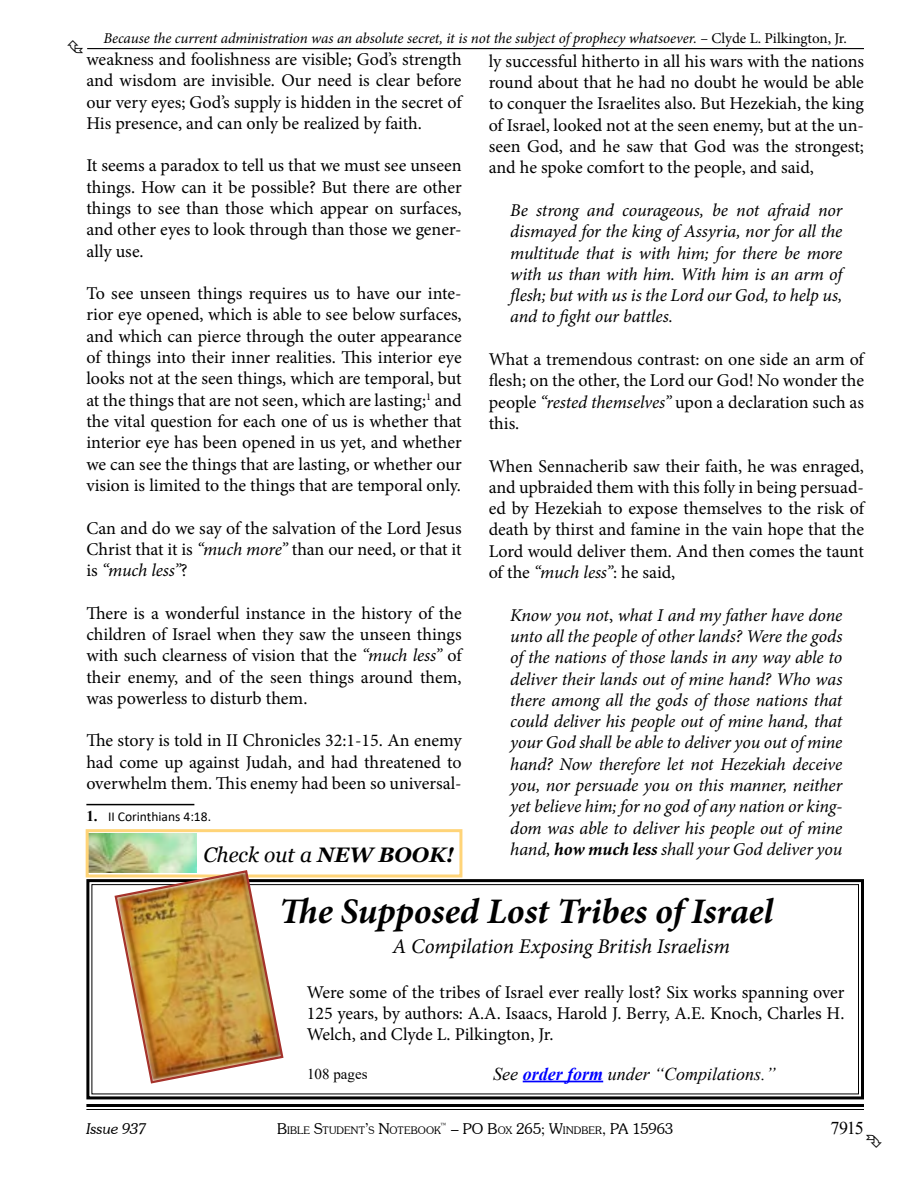
<style>
.page{position:relative;width:918px;height:1188px;background:#fff}
.page>*{position:absolute;margin:0;border:0;box-sizing:border-box;transform-origin:0 0}
.t1{font:italic 700 36px "Minion Pro";letter-spacing:-.005em;color:#000}
.t2{font:italic 21px "Minion Pro";letter-spacing:-.01em;color:#000}
.t3{font:italic 21px "Georgia";color:#000}
.t4{font:18px/21.3px "Minion Pro";color:#000;text-align:justify}
.t5{font:italic 18px/21.3px "Minion Pro";letter-spacing:-.01em;color:#000;text-align:justify}
.t6{font:italic 18px "Times New Roman";color:#000}
.t7{font:18px "Times New Roman";color:#000}
.t8{font:italic 15px "Minion Pro";letter-spacing:-.005em;color:#000}
.t9{font:300 15px "Souvenir IT Cby BT";color:#000}
.t10{font:italic 300 15px "Souvenir IT Cby BT";color:#000}
.t11{font:15px "Times New Roman";color:#000}
.t12{font:13.5px "Calibri";color:#000}
.t13{font:300 10.5px "Souvenir IT Cby BT";letter-spacing:.015em;color:#000}
.t14{font:300 8.7px "Souvenir IT Cby BT";color:#000}
.s1{font-style:normal}
.s2{font-style:italic}
.s3{font-family:"Times New Roman";font-weight:700;font-size:15px}
.s4{font-weight:700}
.s5{font-weight:700;color:#00f}
.s6{font-size:15px}
.s7{font-size:10.5px}
</style>
<div class="page">
<hr style="left:86px;top:1104px;width:778px;height:3px;background:#000">
<hr style="left:86px;top:1109px;width:778px;height:1px;background:#000">
<hr style="left:87px;top:48px;width:777px;height:1px;background:#000">
<img style="left:90px;top:834px;width:107px;height:39px">
<div style="left:86px;top:829px;width:376px;height:49px;border:3px solid #ffd478"></div>
<hr style="left:86px;top:804px;width:108px;height:1px;background:#000">
<svg style="left:86px;top:879px;width:778px;height:221px"></svg>
<div style="left:91px;top:884px;width:768px;height:210px;border:1px solid #000"></div>
<img style="left:113px;top:869px;width:172px;height:216px">
<hr style="left:523px;top:1081px;width:80px;height:1px;background:#00f">
<p class="t8" style="left:103px;top:28px;width:745px">Because the current administration was an absolute secret, it is not the subject of prophecy whatsoever. <span class="s1">– Clyde L. Pilkington, Jr.</span></p>
<p class="t4" style="left:86px;top:49px;width:377px">weakness and foolishness are visible; God’s strength and wisdom are invisible. Our need is clear before our very eyes; God’s supply is hidden in the secret of His presence, and can only be realized by faith.</p>
<p class="t4" style="left:86px;top:155px;width:377px">It seems a paradox to tell us that we must see unseen things. How can it be possible? But there are other things to see than those which appear on surfaces, and other eyes to look through than those we gener&shy;ally use.</p>
<p class="t4" style="left:86px;top:283px;width:377px">To see unseen things requires us to have our inte&shy;rior eye opened, which is able to see below surfaces, and which can pierce through the outer appearance of things into their inner realities. This interior eye looks not at the seen things, which are temporal, but at the things that are not seen, which are lasting;<sup>1</sup> and the vital question for each one of us is whether that interior eye has been opened in us yet, and whether we can see the things that are lasting, or whether our vision is limited to the things that are temporal only.</p>
<p class="t4" style="left:86px;top:517px;width:377px">Can and do we say of the salvation of the Lord Jesus Christ that it is <span class="s2">“much more”</span> than our need, or that it is <span class="s2">“much less”</span>?</p>
<p class="t4" style="left:86px;top:602px;width:377px">There is a wonderful instance in the history of the children of Israel when they saw the unseen things with such clearness of vision that the <span class="s2">“much less”</span> of their enemy, and of the seen things around them, was powerless to disturb them.</p>
<p class="t4" style="left:86px;top:730px;width:377px">The story is told in II Chronicles 32:1-15. An enemy had come up against Judah, and had threatened to overwhelm them. This enemy had been so universal-</p>
<p class="t12" style="left:86px;top:807px;width:126px"><span class="s3">1.</span> II Corinthians 4:18.</p>
<p class="t4" style="left:489px;top:51px;width:377px">ly successful hitherto in all his wars with the nations round about that he had no doubt he would be able to conquer the Israelites also. But Hezekiah, the king of Israel, looked not at the seen enemy, but at the un&shy;seen God, and he saw that God was the strongest; and he spoke comfort to the people, and said,</p>
<p class="t5" style="left:510px;top:200px;width:334px">Be strong and courageous, be not afraid nor dismayed for the king of Assyria, nor for all the multitude that is with him; for there be more with us than with him. With him is an arm of flesh; but with us is the Lord our God, to help us, and to fight our battles.</p>
<p class="t4" style="left:489px;top:349px;width:377px">What a tremendous contrast: on one side an arm of flesh; on the other, the Lord our God! No wonder the people <span class="s2">“rested themselves”</span> upon a declaration such as this.</p>
<p class="t4" style="left:489px;top:455px;width:377px">When Sennacherib saw their faith, he was enraged, and upbraided them with this folly in being persuad&shy;ed by Hezekiah to expose themselves to the risk of death by thirst and famine in the vain hope that the Lord would deliver them. And then comes the taunt of the <span class="s2">“much less”</span>: he said,</p>
<p class="t5" style="left:510px;top:604px;width:334px">Know you not<span class="s1">,</span> what I and my father have done unto all the people of other lands? Were the gods of the nations of those lands in any way able to deliver their lands out of mine hand? Who was there among all the gods of those nations that could deliver his people out of mine hand, that your God shall be able to deliver you out of mine hand? Now therefore let not Hezekiah deceive you, nor persuade you on this manner, neither yet believe him; for no god of any nation or king&shy;dom was able to deliver his people out of mine hand, <span class="s4">how much less</span> shall your God deliver you</p>
<h1 class="t1" style="left:279px;top:885px;width:496px">The Supposed Lost Tribes of Israel</h1>
<p class="t2" style="left:393px;top:932px;width:339px">A Compilation Exposing British Israelism</p>
<p class="t4" style="left:307px;top:982px;width:539px">Were some of the tribes of Israel ever really lost? Six works spanning over 125 years, by authors: A.A. Isaacs, Harold J. Berry, A.E. Knoch, Charles H.<br>Welch, and Clyde L. Pilkington, Jr.</p>
<p class="t11" style="left:307px;top:1063px;width:62px">108 pages</p>
<p class="t6" style="left:493px;top:1061px;width:284px">See <span class="s5">order form</span> under “Compilations.”</p>
<p class="t3" style="left:203px;top:842px;width:252px">Check out a <span class="s4">NEW BOOK!</span></p>
<p class="t13" style="left:277px;top:1124px;width:165px"><span class="s6">B</span>IBLE <span class="s6">S</span>TUDENT<span class="s6">’</span>S <span class="s6">N</span>OTEBOOK</p>
<p class="t7" style="left:831px;top:1115px;width:35px">7915</p>
<p class="t14" style="left:440px;top:1121px;width:9px">™</p>
<p class="t10" style="left:86px;top:1119px;width:62px">Issue 937</p>
<p class="t9" style="left:451px;top:1119px;width:224px">– PO B<span class="s7">OX</span> 265; W<span class="s7">INDBER</span>, PA 15963</p>
</div>
